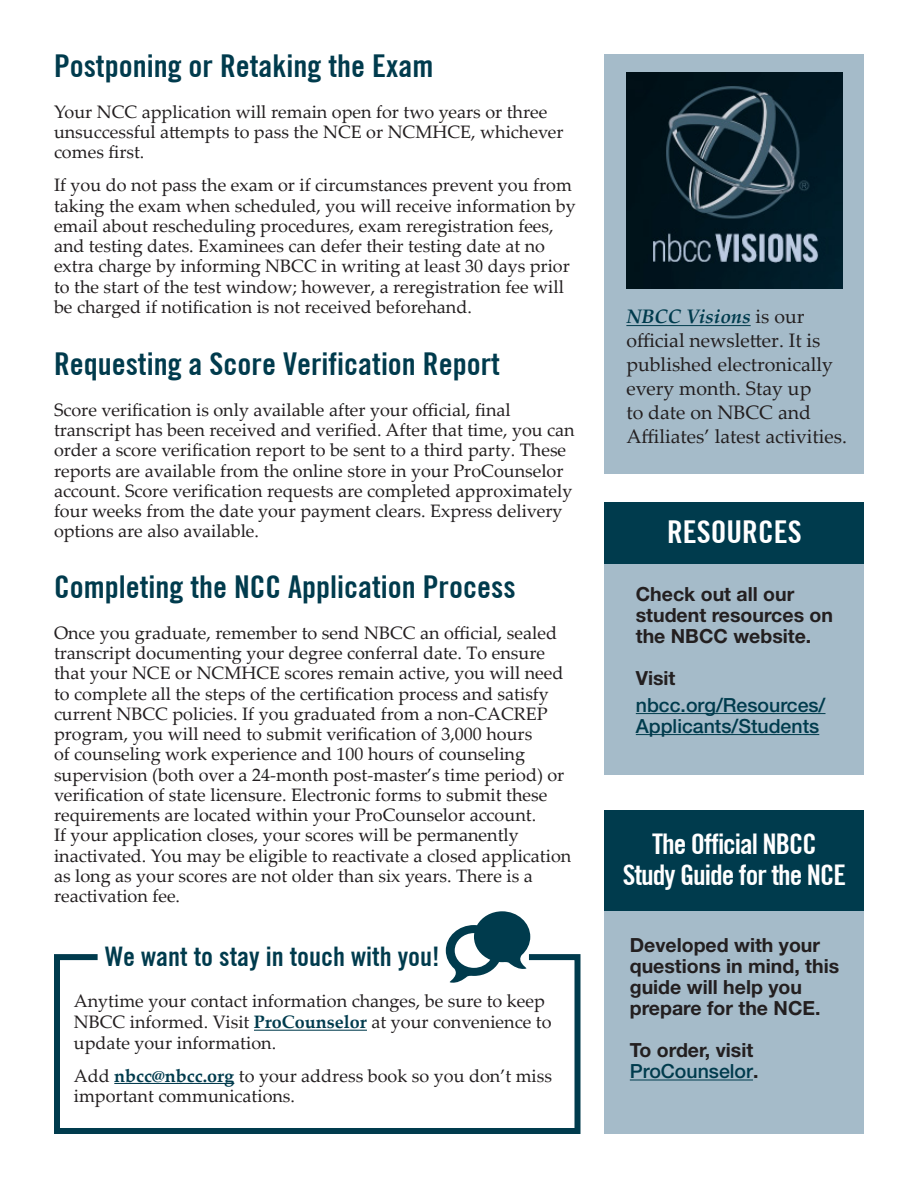
<style>
.page{position:relative;width:918px;height:1188px;background:#fff}
.page>*{position:absolute;margin:0;border:0;box-sizing:border-box;transform-origin:0 0}
.t1{font:700 condensed 31.5px "Trade Gothic No.20";color:#003b4d}
.t2{font:700 condensed 31.5px "Trade Gothic No.20";color:#fff}
.t3{font:700 condensed 28.5px "Trade Gothic No.20";letter-spacing:-.035em;color:#fff}
.t4{font:700 condensed 27px "Trade Gothic No.20";color:#003b4d}
.t5{font:700 19.5px/21px "Helvetica Neue LT Std";color:#231f20}
.t6{font:19.5px/24px "Palatino Linotype";color:#231f20}
.t7{font:500 19.5px/21px "Helvetica Neue LT Std";color:#003b4d}
.t8{font:18px/20.2px "Palatino Linotype";color:#231f20}
.s1{font-weight:700;color:#003b4d}
.s2{font-weight:700;font-style:italic;color:#003b4d}
.s3{font-weight:500;color:#003b4d}
</style>
<div class="page">
<div style="left:605px;top:502px;width:259px;height:62px;background:#003b4d"></div>
<div style="left:605px;top:810px;width:259px;height:101px;background:#003b4d"></div>
<svg style="left:54px;top:951px;width:527px;height:183px"></svg>
<hr style="left:254px;top:1030px;width:113px;height:1px;background:#003b4d">
<hr style="left:114px;top:1083px;width:120px;height:1px;background:#003b4d">
<svg style="left:446px;top:911px;width:84px;height:73px"></svg>
<div style="left:605px;top:54px;width:259px;height:419px;background:#a5bbc9"></div>
<div style="left:605px;top:564px;width:259px;height:210px;background:#a5bbc9"></div>
<div style="left:605px;top:911px;width:259px;height:223px;background:#a5bbc9"></div>
<img style="left:626px;top:73px;width:216px;height:216px">
<hr style="left:626px;top:325px;width:125px;height:1px;background:#003b4d">
<hr style="left:636px;top:713px;width:190px;height:1px;background:#003b4d">
<hr style="left:636px;top:734px;width:183px;height:1px;background:#003b4d">
<hr style="left:630px;top:1080px;width:123px;height:1px;background:#003b4d">
<p class="t1" style="left:54px;top:46px;width:381px">Postponing or Retaking the Exam</p>
<p class="t8" style="left:54px;top:101px;width:511px">Your NCC application will remain open for two years or three unsuccessful attempts to pass the NCE or NCMHCE, whichever comes first.</p>
<p class="t8" style="left:54px;top:174px;width:523px">If you do not pass the exam or if circumstances prevent you from taking the exam when scheduled, you will receive information by email about rescheduling procedures, exam reregistration fees, and testing dates. Examinees can defer their testing date at no extra charge by informing NBCC in writing at least 30 days prior to the start of the test window; however, a reregistration fee will be charged if notification is not received beforehand.</p>
<p class="t1" style="left:54px;top:344px;width:447px">Requesting a Score Verification Report</p>
<p class="t8" style="left:54px;top:399px;width:522px">Score verification is only available after your official, final transcript has been received and verified. After that time, you can order a score verification report to be sent to a third party. These reports are available from the online store in your ProCounselor account. Score verification requests are completed approximately four weeks from the date your payment clears. Express delivery options are also available.</p>
<p class="t1" style="left:54px;top:567px;width:463px">Completing the NCC Application Process</p>
<p class="t8" style="left:54px;top:622px;width:519px">Once you graduate, remember to send NBCC an official, sealed transcript documenting your degree conferral date. To ensure that your NCE or NCMHCE scores remain active, you will need to complete all the steps of the certification process and satisfy current NBCC policies. If you graduated from a non-CACREP program, you will need to submit verification of 3,000 hours<br>of counseling work experience and 100 hours of counseling supervision (both over a 24-month post-master’s time period) or verification of state licensure. Electronic forms to submit these requirements are located within your ProCounselor account.<br>If your application closes, your scores will be permanently inactivated. You may be eligible to reactivate a closed application as long as your scores are not older than six years. There is a reactivation fee.</p>
<p class="t4" style="left:105px;top:940px;width:336px">We want to stay in touch with you!</p>
<p class="t8" style="left:74px;top:989px;width:479px;line-height:21px">Anytime your contact information changes, be sure to keep<br>NBCC informed. Visit <span class="s1">ProCounselor</span> at your convenience to update your information.</p>
<p class="t8" style="left:74px;top:1065px;width:480px">Add <span class="s1">nbcc@nbcc.org</span> to your address book so you don’t miss important communications.</p>
<p class="t6" style="left:626px;top:304px;width:222px"><span class="s2">NBCC Visions</span> is our official newsletter. It is published electronically every month. Stay up<br>to date on NBCC and<br>Affiliates’ latest activities.</p>
<p class="t2" style="left:667px;top:513px;width:136px">RESOURCES</p>
<p class="t5" style="left:636px;top:583px;width:199px">Check out all our student resources on the NBCC website.</p>
<p class="t5" style="left:636px;top:667px;width:41px">Visit</p>
<p class="t7" style="left:636px;top:694px;width:191px">nbcc.org/Resources/<br>Applicants/Students</p>
<p class="t3" style="left:652px;top:826px;width:166px">The Official NBCC</p>
<p class="t3" style="left:623px;top:858px;width:225px">Study Guide for the NCE</p>
<p class="t5" style="left:630px;top:934px;width:211px">Developed with your questions in mind, this guide will help you prepare for the NCE.</p>
<p class="t5" style="left:630px;top:1039px;width:130px">To order, visit<br><span class="s3">ProCounselor</span>.</p>
</div>
